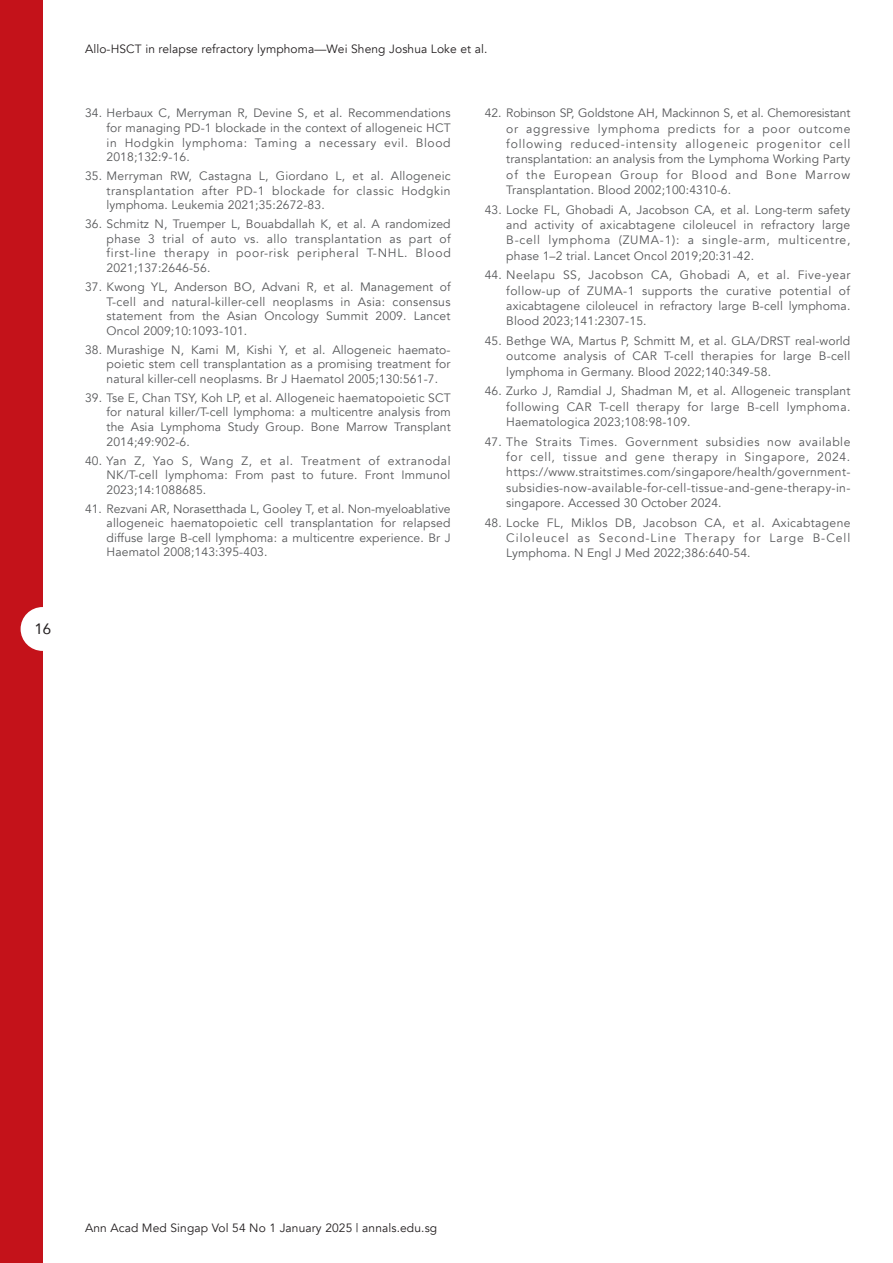
<style>
.page{position:relative;width:893px;height:1263px;background:#fff}
.page>*{position:absolute;margin:0;border:0;box-sizing:border-box;transform-origin:0 0}
.t1{font:15px "Avenir";color:#231f20}
.t2{font:12.15px/14.5px "Avenir";letter-spacing:.01em;color:#57585a;text-align:justify}
.t3{font:12px "Avenir";letter-spacing:.01em;color:#231f20}
</style>
<div class="page">
<div style="left:0;top:0;width:43px;height:1263px;background:#c4121a"></div>
<div style="left:21px;top:607px;width:43px;height:44px;background:#fff;border-radius:50%"></div>
<p class="t1" style="left:35px;top:617px;width:18px">16</p>
<p class="t3" style="left:85px;top:42px;width:404px">Allo-HSCT in relapse refractory lymphoma—Wei Sheng Joshua Loke et al.</p>
<p class="t2" style="left:107px;top:106px;width:346px;text-indent:-22px">34. Herbaux C, Merryman R, Devine S, et al. Recommendations for managing PD-1 blockade in the context of allogeneic HCT in Hodgkin lymphoma: Taming a necessary evil. Blood 2018;132:9-16.</p>
<p class="t2" style="left:107px;top:169px;width:346px;text-indent:-22px">35. Merryman RW, Castagna L, Giordano L, et al. Allogeneic transplantation after PD-1 blockade for classic Hodgkin lymphoma. Leukemia 2021;35:2672-83.</p>
<p class="t2" style="left:107px;top:217px;width:346px;text-indent:-22px">36. Schmitz N, Truemper L, Bouabdallah K, et al. A randomized phase 3 trial of auto vs. allo transplantation as part of first-line therapy in poor-risk peripheral T-NHL. Blood 2021;137:2646-56.</p>
<p class="t2" style="left:107px;top:280px;width:346px;text-indent:-22px">37. Kwong YL, Anderson BO, Advani R, et al. Management of T-cell and natural-killer-cell neoplasms in Asia: consensus statement from the Asian Oncology Summit 2009. Lancet Oncol 2009;10:1093-101.</p>
<p class="t2" style="left:107px;top:342px;width:346px;text-indent:-22px">38. Murashige N, Kami M, Kishi Y, et al. Allogeneic haemato&shy;poietic stem cell transplantation as a promising treatment for natural killer-cell neoplasms. Br J Haematol 2005;130:561-7.</p>
<p class="t2" style="left:107px;top:391px;width:346px;text-indent:-22px">39. Tse E, Chan TSY, Koh LP, et al. Allogeneic haematopoietic SCT for natural killer/T-cell lymphoma: a multicentre analysis from the Asia Lymphoma Study Group. Bone Marrow Transplant 2014;49:902-6.</p>
<p class="t2" style="left:107px;top:453px;width:346px;text-indent:-22px">40. Yan Z, Yao S, Wang Z, et al. Treatment of extranodal NK/T-cell lymphoma: From past to future. Front Immunol 2023;14:1088685.</p>
<p class="t2" style="left:107px;top:501px;width:346px;text-indent:-22px">41. Rezvani AR, Norasetthada L, Gooley T, et al. Non-myeloablative allogeneic haematopoietic cell transplantation for relapsed diffuse large B-cell lymphoma: a multicentre experience. Br J Haematol 2008;143:395-403.</p>
<p class="t2" style="left:506px;top:106px;width:346px;line-height:15.3px;text-indent:-22px">42. Robinson SP, Goldstone AH, Mackinnon S, et al. Chemoresistant or aggressive lymphoma predicts for a poor outcome following reduced-intensity allogeneic progenitor cell transplantation: an analysis from the Lymphoma Working Party of the European Group for Blood and Bone Marrow Transplantation. Blood 2002;100:4310-6.</p>
<p class="t2" style="left:506px;top:202px;width:346px;line-height:15.3px;text-indent:-22px">43. Locke FL, Ghobadi A, Jacobson CA, et al. Long-term safety and activity of axicabtagene ciloleucel in refractory large B-cell lymphoma (ZUMA-1): a single-arm, multicentre, phase 1–2 trial. Lancet Oncol 2019;20:31-42.</p>
<p class="t2" style="left:506px;top:268px;width:346px;line-height:15.3px;text-indent:-22px">44. Neelapu SS, Jacobson CA, Ghobadi A, et al. Five-year follow-up of ZUMA-1 supports the curative potential of axicabtagene ciloleucel in refractory large B-cell lymphoma.<br>Blood 2023;141:2307-15.</p>
<p class="t2" style="left:506px;top:333px;width:346px;line-height:15.3px;text-indent:-22px">45. Bethge WA, Martus P, Schmitt M, et al. GLA/DRST real-world outcome analysis of CAR T-cell therapies for large B-cell lymphoma in Germany. Blood 2022;140:349-58.</p>
<p class="t2" style="left:506px;top:384px;width:346px;line-height:15.3px;text-indent:-22px">46. Zurko J, Ramdial J, Shadman M, et al. Allogeneic transplant following CAR T-cell therapy for large B-cell lymphoma.<br>Haematologica 2023;108:98-109.</p>
<p class="t2" style="left:506px;top:434px;width:346px;line-height:15.3px;text-indent:-22px">47. The Straits Times. Government subsidies now available for cell, tissue and gene therapy in Singapore, 2024. https://www.straitstimes.com/singapore/health/government&shy;subsidies-now-available-for-cell-tissue-and-gene-therapy-in&shy;singapore. Accessed 30 October 2024.</p>
<p class="t2" style="left:506px;top:515px;width:346px;line-height:15.3px;text-indent:-22px">48. Locke FL, Miklos DB, Jacobson CA, et al. Axicabtagene Ciloleucel as Second-Line Therapy for Large B-Cell Lymphoma. N Engl J Med 2022;386:640-54.</p>
<p class="t3" style="left:85px;top:1221px;width:354px">Ann Acad Med Singap Vol 54 No 1 January 2025 | annals.edu.sg</p>
</div>
